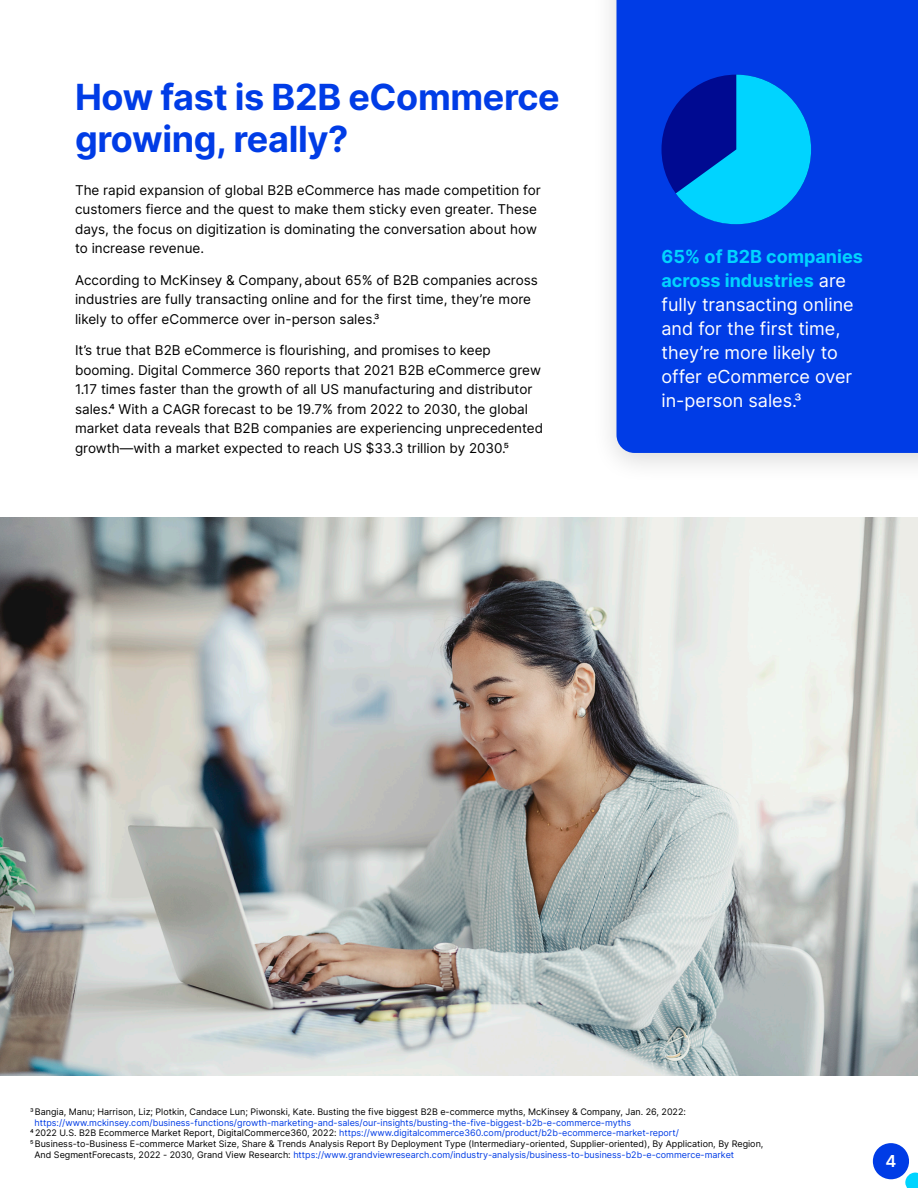
<style>
.page{position:relative;width:918px;height:1188px;background:#fff}
.page>*{position:absolute;margin:0;border:0;box-sizing:border-box;transform-origin:0 0}
.t1{font:700 36px/42px "Inter";letter-spacing:-.01em;color:#003ce6}
.t2{font:18px/24px "Inter";color:#fff}
.t3{font:600 16.5px "Inter";color:#fff}
.t4{font:13.5px/19.5px "Inter";color:#000}
.t5{font:9px/10.8px "Inter";color:#003ce6}
.t6{font:9px/10.8px "Inter";color:#000}
.s1{font-weight:700;color:#00d4ff}
.s2{color:#000}
.s3{color:#003ce6}
</style>
<div class="page">
<img style="left:0;top:517px;width:918px;height:559px">
<svg style="left:873px;top:1143px;width:45px;height:45px"></svg>
<div style="left:591px;top:0;width:327px;height:484px;background:#000;opacity:.15"></div>
<div style="left:616px;top:0;width:302px;height:453px;background:#003ce6"></div>
<div style="left:662px;top:75px;width:149px;height:149px;background:#000a91;border-radius:50%"></div>
<svg style="left:676px;top:75px;width:135px;height:149px"></svg>
<p class="t1" style="left:75px;top:75px;width:486px">How fast is B2B eCommerce growing, really?</p>
<p class="t4" style="left:75px;top:180px;width:467px">The rapid expansion of global B2B eCommerce has made competition for customers fierce and the quest to make them sticky even greater. These days, the focus on digitization is dominating the conversation about how to increase revenue.</p>
<p class="t4" style="left:75px;top:270px;width:464px">According to McKinsey &amp; Company, about 65% of B2B companies across industries are fully transacting online and for the first time, they’re more likely to offer eCommerce over in-person sales.3</p>
<p class="t4" style="left:75px;top:340px;width:470px">It’s true that B2B eCommerce is flourishing, and promises to keep booming. Digital Commerce 360 reports that 2021 B2B eCommerce grew 1.17 times faster than the growth of all US manufacturing and distributor sales.4 With a CAGR forecast to be 19.7% from 2022 to 2030, the global market data reveals that B2B companies are experiencing unprecedented growth—with a market expected to reach US $33.3 trillion by 2030.5</p>
<p class="t2" style="left:662px;top:244px;width:203px"><span class="s1">65% of B2B companies across industries</span> are fully transacting online and for the first time, they’re more likely to offer eCommerce over in-person sales.3</p>
<p class="t5" style="left:34px;top:1106px;width:653px;text-indent:-4px"><span class="s2">3 Bangia, Manu; Harrison, Liz; Plotkin, Candace Lun; Piwonski, Kate. Busting the five biggest B2B e-commerce myths, McKinsey &amp; Company, Jan. 26, 2022: </span>https://www.mckinsey.com/business-functions/growth-marketing-and-sales/our-insights/busting-the-five-biggest-b2b-e-commerce-myths</p>
<p class="t5" style="left:30px;top:1128px;width:651px"><span class="s2">4 2022 U.S. B2B Ecommerce Market Report, DigitalCommerce360, 2022:</span> https://www.digitalcommerce360.com/product/b2b-ecommerce-market-report/</p>
<p class="t6" style="left:34px;top:1138px;width:730px;text-indent:-4px">5 Business-to-Business E-commerce Market Size, Share &amp; Trends Analysis Report By Deployment Type (Intermediary-oriented, Supplier-oriented), By Application, By Region,<br>And SegmentForecasts, 2022 - 2030, Grand View Research: <span class="s3">https://www.grandviewresearch.com/industry-analysis/business-to-business-b2b-e-commerce-market</span></p>
<p class="t3" style="left:885px;top:1149px;width:12px">4</p>
</div>
